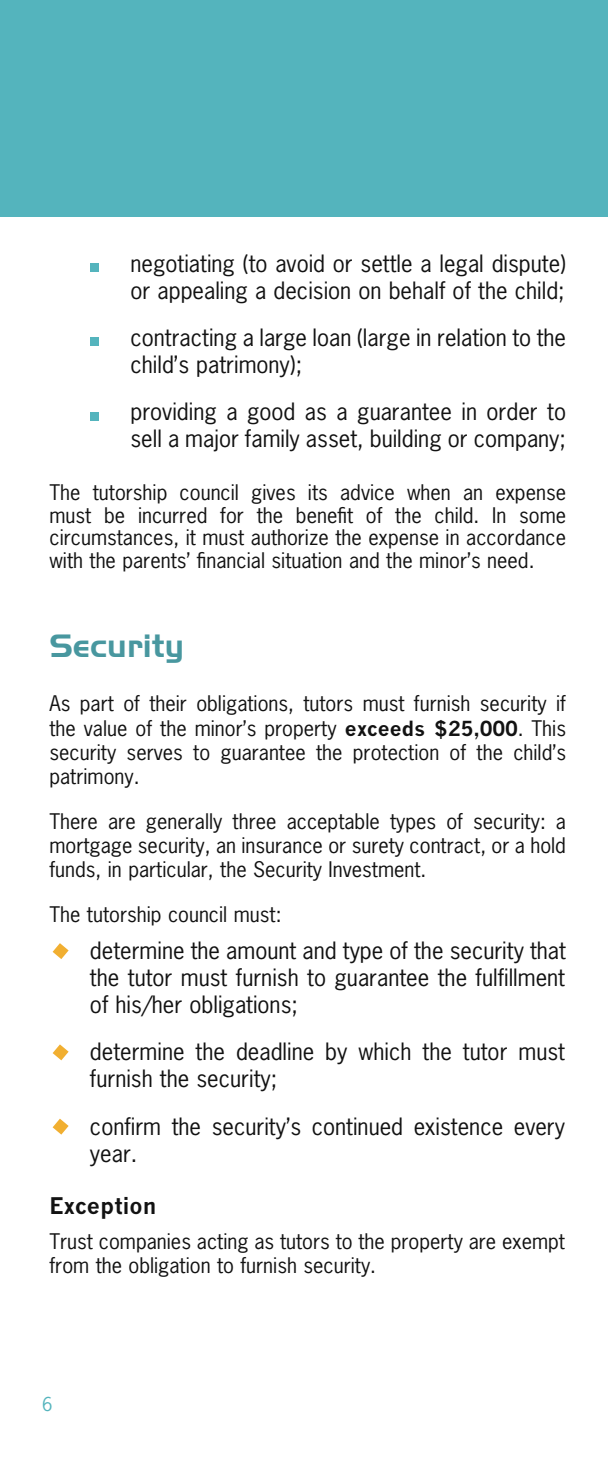
<style>
.page{position:relative;width:608px;height:1458px;background:#fff}
.page>*{position:absolute;margin:0;border:0;box-sizing:border-box;transform-origin:0 0}
.t1{font:700 33.75px "Handel Got D";color:#48979f}
.t2{font:22.5px/27px "News Gothic Std";color:#121212}
.t3{font:700 22.5px "M News Gothic";color:#121212}
.t4{font:20.25px/24.3px "News Gothic Std";color:#121212;text-align:justify}
.t5{font:18px "News Gothic Std";color:#54b4bd}
.s1{font-family:"M News Gothic";font-weight:700}
</style>
<div class="page">
<div style="left:0;top:0;width:608px;height:217px;background:#54b4bd"></div>
<div style="left:90px;top:264px;width:8px;height:8px;background:#54b4bd"></div>
<div style="left:90px;top:338px;width:8px;height:8px;background:#54b4bd"></div>
<div style="left:90px;top:412px;width:8px;height:8px;background:#54b4bd"></div>
<svg style="left:53px;top:943px;width:16px;height:16px"></svg>
<svg style="left:53px;top:1044px;width:16px;height:16px"></svg>
<svg style="left:53px;top:1119px;width:16px;height:16px"></svg>
<p class="t2" style="left:130px;top:250px;width:437px">negotiating (to avoid or settle a legal dispute) or appealing a decision on behalf of the child;</p>
<p class="t2" style="left:130px;top:324px;width:437px">contracting a large loan (large in relation to the child’s patrimony);</p>
<p class="t2" style="left:130px;top:398px;width:437px">providing a good as a guarantee in order to sell a major family asset, building or company;</p>
<p class="t4" style="left:49px;top:481px;width:518px;line-height:22.5px">The tutorship council gives its advice when an expense must be incurred for the benefit of the child. In some circumstances, it must authorize the expense in accordance with the parents’ financial situation and the minor’s need.</p>
<h2 class="t1" style="left:49px;top:626px;width:136px">Security</h2>
<p class="t4" style="left:49px;top:691px;width:518px">As part of their obligations, tutors must furnish security if the value of the minor’s property <span class="s1">exceeds $25,000</span>. This security serves to guarantee the protection of the child’s patrimony.</p>
<p class="t4" style="left:49px;top:809px;width:518px">There are generally three acceptable types of security: a mortgage security, an insurance or surety contract, or a hold funds, in particular, the Security Investment.</p>
<p class="t4" style="left:49px;top:902px;width:233px">The tutorship council must:</p>
<p class="t2" style="left:90px;top:937px;width:477px;text-align:justify">determine the amount and type of the security that the tutor must furnish to guarantee the fulfillment of his/her obligations;</p>
<p class="t2" style="left:90px;top:1038px;width:476px">determine the deadline by which the tutor must furnish the security;</p>
<p class="t2" style="left:90px;top:1112px;width:476px">confirm the security’s continued existence every year.</p>
<p class="t3" style="left:49px;top:1193px;width:109px">Exception</p>
<p class="t4" style="left:49px;top:1229px;width:517px">Trust companies acting as tutors to the property are exempt from the obligation to furnish security.</p>
<p class="t5" style="left:42px;top:1393px;width:12px">6</p>
</div>
